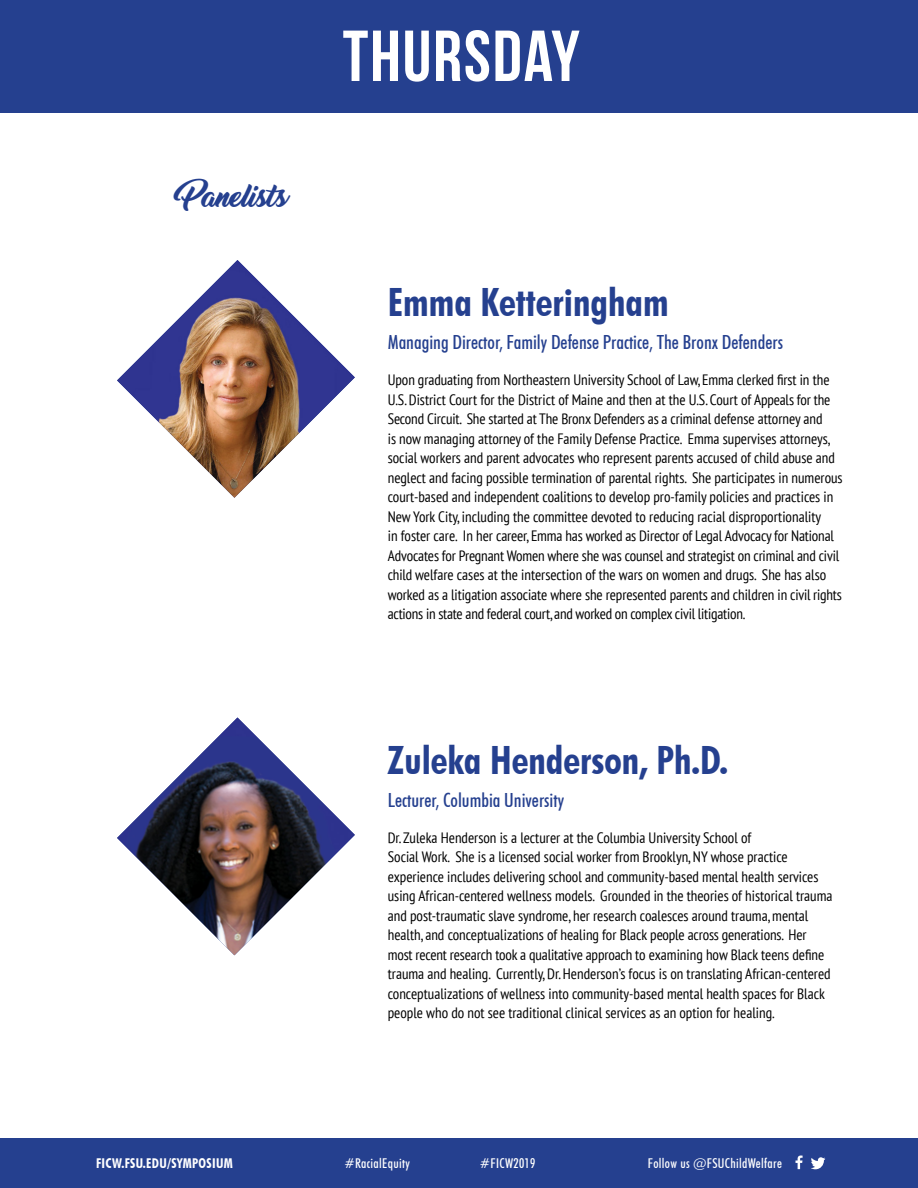
<style>
.page{position:relative;width:918px;height:1188px;background:#fff}
.page>*{position:absolute;margin:0;border:0;box-sizing:border-box;transform-origin:0 0}
.t1{font:700 72px "Bebas Neue";letter-spacing:.025em;color:#fff}
.t2{font:700 condensed 39px "Futura BT";color:#25408f}
.t3{font:25.5px "Thinking Of Betty";letter-spacing:-.05em;color:#25408f}
.t4{font:500 condensed 19.5px "Futura BT";color:#25408f}
.t5{font:condensed 15px/19.5px "PT Sans";color:#000}
.t6{font:500 condensed 13.5px "Futura BT";letter-spacing:.025em;color:#fff}
.t7{font:700 condensed 13.5px "Futura BT";letter-spacing:.025em;color:#fff}
</style>
<div class="page">
<div style="left:0;top:1138px;width:918px;height:50px;background:#25408f"></div>
<svg style="left:811px;top:1157px;width:14px;height:12px"></svg>
<svg style="left:796px;top:1156px;width:7px;height:13px"></svg>
<div style="left:0;top:0;width:918px;height:113px;background:#25408f"></div>
<img style="left:117px;top:260px;width:238px;height:238px">
<img style="left:117px;top:718px;width:238px;height:237px">
<p class="t3" style="left:180px;top:183px;width:111px">Panelists</p>
<p class="t1" style="left:343px;top:17px;width:239px">THURSDAY</p>
<p class="t2" style="left:388px;top:278px;width:283px">Emma Ketteringham</p>
<p class="t4" style="left:388px;top:330px;width:397px">Managing Director, Family Defense Practice, The Bronx Defenders</p>
<p class="t5" style="left:388px;top:370px;width:456px">Upon graduating from Northeastern University School of Law, Emma clerked first in the U.S. District Court for the District of Maine and then at the U.S. Court of Appeals for the Second Circuit. She started at The Bronx Defenders as a criminal defense attorney and<br>is now managing attorney of the Family Defense Practice. Emma supervises attorneys, social workers and parent advocates who represent parents accused of child abuse and neglect and facing possible termination of parental rights. She participates in numerous court-based and independent coalitions to develop pro-family policies and practices in New York City, including the committee devoted to reducing racial disproportionality<br>in foster care. In her career, Emma has worked as Director of Legal Advocacy for National Advocates for Pregnant Women where she was counsel and strategist on criminal and civil child welfare cases at the intersection of the wars on women and drugs. She has also worked as a litigation associate where she represented parents and children in civil rights actions in state and federal court, and worked on complex civil litigation.</p>
<p class="t2" style="left:388px;top:736px;width:342px">Zuleka Henderson, Ph.D.</p>
<p class="t4" style="left:388px;top:788px;width:178px">Lecturer, Columbia University</p>
<p class="t5" style="left:388px;top:827px;width:446px">Dr. Zuleka Henderson is a lecturer at the Columbia University School of<br>Social Work. She is a licensed social worker from Brooklyn, NY whose practice experience includes delivering school and community-based mental health services using African-centered wellness models. Grounded in the theories of historical trauma and post-traumatic slave syndrome, her research coalesces around trauma, mental health, and conceptualizations of healing for Black people across generations. Her most recent research took a qualitative approach to examining how Black teens define trauma and healing. Currently, Dr. Henderson’s focus is on translating African-centered conceptualizations of wellness into community-based mental health spaces for Black people who do not see traditional clinical services as an option for healing.</p>
<p class="t7" style="left:96px;top:1155px;width:138px">FICW.FSU.EDU/SYMPOSIUM</p>
<p class="t6" style="left:344px;top:1155px;width:67px">#RacialEquity</p>
<p class="t6" style="left:480px;top:1155px;width:57px">#FICW2019</p>
<p class="t6" style="left:648px;top:1155px;width:136px">Follow us @FSUChildWelfare</p>
</div>
